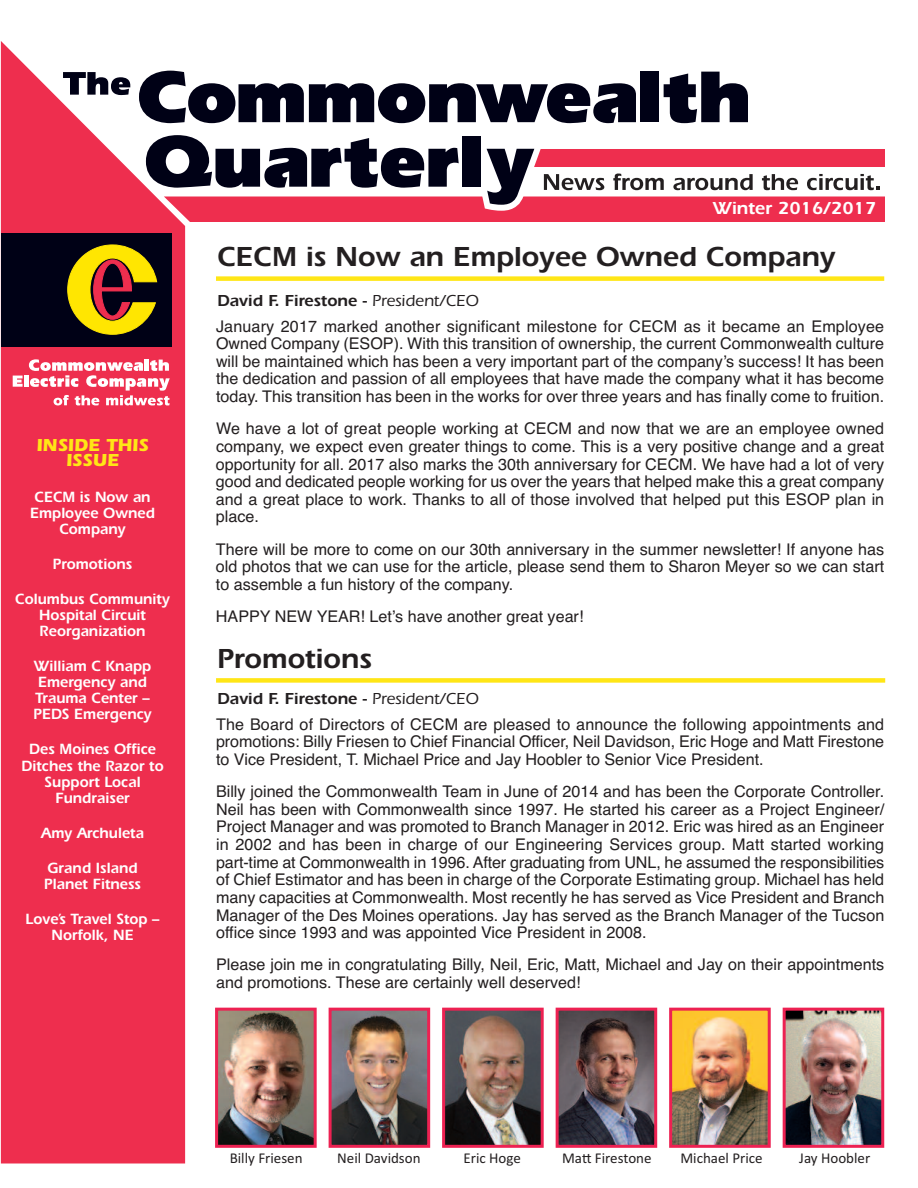
<style>
.page{position:relative;width:918px;height:1188px;background:#fff}
.page>*{position:absolute;margin:0;border:0;box-sizing:border-box;transform-origin:0 0}
.t1{font:600 28.5px "Itc Eras";color:#231f20}
.t2{font:600 18px "Itc Eras";color:#fff}
.t3{font:700 18px/15.8px "Itc Eras";color:#ffe616;text-align:center}
.t4{font:600 16.5px "Itc Eras";color:#231f20}
.t5{font:16.2px/17.5px "Helvetica";color:#231f20;text-align:justify}
.t6{font:600 15.3px/16.2px "Itc Eras";color:#fff;text-align:center;scale:.95 1}
.t7{font:15px "Calibri";color:#231f20}
.s1{font-weight:500}
.s2{font-weight:500;color:#fff}
</style>
<div class="page">
<div style="left:1px;top:41px;width:184px;height:1123px;background:#ee2e4e"></div>
<div style="left:1px;top:233px;width:170px;height:114px;background:#000116"></div>
<svg style="left:67px;top:245px;width:90px;height:90px"></svg>
<svg style="left:63px;top:72px;width:67px;height:23px"></svg>
<svg style="left:139px;top:71px;width:497px;height:52px"></svg>
<div style="left:641px;top:72px;width:18px;height:50px;background:#000116"></div>
<svg style="left:664px;top:72px;width:84px;height:51px"></svg>
<svg style="left:13px;top:376px;width:10px;height:11px"></svg>
<hr style="left:25px;top:376px;width:4px;height:11px;background:#fff">
<svg style="left:29px;top:359px;width:141px;height:46px"></svg>
<svg style="left:146px;top:135px;width:738px;height:87px"></svg>
<div style="left:216px;top:276px;width:668px;height:5px;background:#ffe616"></div>
<div style="left:216px;top:678px;width:669px;height:5px;background:#ffe616"></div>
<img style="left:219px;top:1012px;width:94px;height:132px">
<div style="left:215px;top:1008px;width:102px;height:140px;border:3px solid #ed2152"></div>
<img style="left:333px;top:1012px;width:93px;height:132px">
<div style="left:329px;top:1008px;width:101px;height:140px;border:3px solid #ed2152"></div>
<img style="left:446px;top:1012px;width:94px;height:132px">
<div style="left:442px;top:1008px;width:102px;height:140px;border:3px solid #ed2152"></div>
<img style="left:560px;top:1012px;width:93px;height:132px">
<div style="left:556px;top:1008px;width:101px;height:140px;border:3px solid #ed2152"></div>
<img style="left:673px;top:1012px;width:94px;height:132px">
<div style="left:669px;top:1008px;width:102px;height:140px;border:3px solid #ed2152"></div>
<img style="left:787px;top:1012px;width:93px;height:132px">
<div style="left:783px;top:1008px;width:101px;height:140px;border:3px solid #ed2152"></div>
<p class="t3" style="left:36px;top:439px;width:114px">INSIDE THIS<br>ISSUE</p>
<p class="t6" style="left:30px;top:490px;width:133px">CECM is Now an<br>Employee Owned<br>Company</p>
<p class="t6" style="left:53px;top:557px;width:85px">Promotions</p>
<p class="t6" style="left:15px;top:592px;width:164px">Columbus Community<br>Hospital Circuit<br>Reorganization</p>
<p class="t6" style="left:33px;top:660px;width:126px">William C Knapp<br>Emergency and<br>Trauma Center –<br>PEDS Emergency</p>
<p class="t6" style="left:21px;top:743px;width:151px">Des Moines Office<br>Ditches the Razor to<br>Support Local<br>Fundraiser</p>
<p class="t6" style="left:41px;top:826px;width:110px">Amy Archuleta</p>
<p class="t6" style="left:44px;top:861px;width:104px;text-align:left">Grand Island<br>Planet Fitness</p>
<p class="t6" style="left:26px;top:913px;width:143px">Love’s Travel Stop –<br>Norfolk, NE</p>
<p class="t2" style="left:713px;top:202px;width:165px">Winter 2016/2017</p>
<h1 class="t1" style="left:218px;top:247px;width:620px">CECM is Now an Employee Owned Company</h1>
<p class="t4" style="left:218px;top:295px;width:340px">David F. Firestone - <span class="s1">President/CEO</span><span class="s2">oordinator</span></p>
<p class="t5" style="left:216px;top:317px;width:670px">January 2017 marked another significant milestone for CECM as it became an Employee Owned Company (ESOP). With this transition of ownership, the current Commonwealth culture will be maintained which has been a very important part of the company’s success! It has been the dedication and passion of all employees that have made the company what it has become today. This transition has been in the works for over three years and has finally come to fruition.</p>
<p class="t5" style="left:216px;top:420px;width:670px">We have a lot of great people working at CECM and now that we are an employee owned company, we expect even greater things to come. This is a very positive change and a great opportunity for all. 2017 also marks the 30th anniversary for CECM. We have had a lot of very good and dedicated people working for us over the years that helped make this a great company and a great place to work. Thanks to all of those involved that helped put this ESOP plan in place.</p>
<p class="t5" style="left:216px;top:540px;width:670px">There will be more to come on our 30th anniversary in the summer newsletter! If anyone has old photos that we can use for the article, please send them to Sharon Meyer so we can start to assemble a fun history of the company.</p>
<p class="t5" style="left:216px;top:608px;width:369px">HAPPY NEW YEAR! Let’s have another great year!</p>
<h1 class="t1" style="left:218px;top:649px;width:156px">Promotions</h1>
<p class="t4" style="left:218px;top:693px;width:340px">David F. Firestone - <span class="s1">President/CEO</span><span class="s2">oordinator</span></p>
<p class="t5" style="left:216px;top:715px;width:670px">The Board of Directors of CECM are pleased to announce the following appointments and promotions: Billy Friesen to Chief Financial Officer, Neil Davidson, Eric Hoge and Matt Firestone to Vice President, T. Michael Price and Jay Hoobler to Senior Vice President.</p>
<p class="t5" style="left:216px;top:783px;width:670px">Billy joined the Commonwealth Team in June of 2014 and has been the Corporate Controller.<br>Neil has been with Commonwealth since 1997. He started his career as a Project Engineer/ Project Manager and was promoted to Branch Manager in 2012. Eric was hired as an Engineer in 2002 and has been in charge of our Engineering Services group. Matt started working part-time at Commonwealth in 1996. After graduating from UNL, he assumed the responsibilities of Chief Estimator and has been in charge of the Corporate Estimating group. Michael has held many capacities at Commonwealth. Most recently he has served as Vice President and Branch Manager of the Des Moines operations. Jay has served as the Branch Manager of the Tucson office since 1993 and was appointed Vice President in 2008.</p>
<p class="t5" style="left:216px;top:956px;width:670px">Please join me in congratulating Billy, Neil, Eric, Matt, Michael and Jay on their appointments and promotions. These are certainly well deserved!</p>
<p class="t7" style="left:230px;top:1149px;width:74px">Billy Friesen</p>
<p class="t7" style="left:337px;top:1149px;width:85px">Neil Davidson</p>
<p class="t7" style="left:463px;top:1149px;width:59px">Eric Hoge</p>
<p class="t7" style="left:562px;top:1149px;width:91px">Matt Firestone</p>
<p class="t7" style="left:680px;top:1149px;width:84px">Michael Price</p>
<p class="t7" style="left:799px;top:1149px;width:73px">Jay Hoobler</p>
</div>
